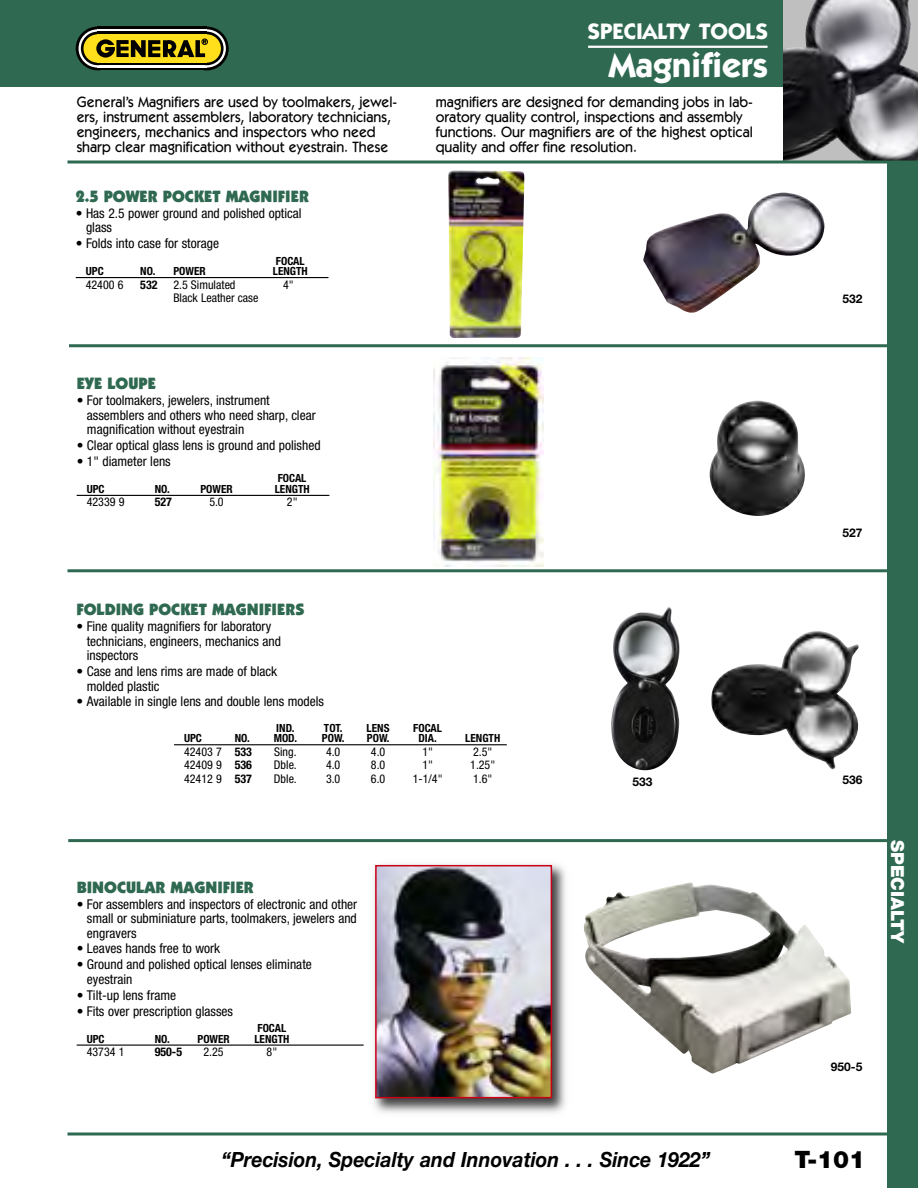
<style>
.page{position:relative;width:918px;height:1188px;background:#fff}
.page>*{position:absolute;margin:0;border:0;box-sizing:border-box;transform-origin:0 0}
.t1{font:700 34.5px "Itc Kabel";color:#fff}
.t2{font:900 24px "Helvetica Neue";color:#000}
.t3{font:700 22.5px "Itc Kabel";color:#fff}
.t4{font:italic 700 21px "Helvetica Neue";color:#000;scale:.93 1}
.t5{font:900 18px "Helvetica Neue";color:#fff}
.t6{font:900 16.5px "Itc Kabel";color:#2f6951}
.t7{font:500 15px/15px "Itc Kabel";color:#000;scale:.95 1}
.t8{font:condensed 13.5px/14.4px "Helvetica Neue";color:#000}
.t9{font:condensed 12px "Helvetica Neue";color:#000}
.t10{font:700 12px "Helvetica Neue";color:#000}
.t11{font:700 condensed 12px "Helvetica Neue";color:#000}
.t12{font:700 condensed 11.25px "Helvetica Neue";color:#000}
.s1{font-weight:700}
</style>
<div class="page">
<img style="left:448px;top:171px;width:76px;height:167px">
<div style="left:888px;top:162px;width:30px;height:1026px;background:#2f6951"></div>
<div style="left:0;top:0;width:783px;height:87px;background:#2f6951"></div>
<svg style="left:76px;top:27px;width:44px;height:43px"></svg>
<svg style="left:185px;top:27px;width:44px;height:43px"></svg>
<div style="left:98px;top:27px;width:109px;height:43px;background:#000"></div>
<svg style="left:79px;top:29px;width:38px;height:39px"></svg>
<svg style="left:188px;top:29px;width:38px;height:39px"></svg>
<svg style="left:98px;top:29px;width:109px;height:39px"></svg>
<div style="left:81px;top:32px;width:33px;height:33px;background:#000;border-radius:50%"></div>
<svg style="left:190px;top:32px;width:34px;height:33px"></svg>
<div style="left:98px;top:32px;width:109px;height:33px;background:#000"></div>
<div style="left:83px;top:34px;width:29px;height:29px;background:#ffdf1b;border-radius:50%"></div>
<div style="left:98px;top:34px;width:109px;height:29px;background:#ffdf1b"></div>
<div style="left:193px;top:34px;width:28px;height:29px;background:#ffdf1b;border-radius:50%"></div>
<svg style="left:96px;top:39px;width:19px;height:19px"></svg>
<div style="left:101px;top:44px;width:9px;height:9px;background:#ffdf1b;border-radius:50%"></div>
<svg style="left:105px;top:39px;width:103px;height:18px"></svg>
<hr style="left:588px;top:46px;width:180px;height:2px;background:#fff">
<hr style="left:68px;top:569px;width:823px;height:3px;background:#2f6951">
<img style="left:783px;top:0;width:135px;height:160px">
<hr style="left:69px;top:344px;width:821px;height:3px;background:#2f6951">
<svg style="left:68px;top:160px;width:850px;height:4px;background:#5e8a78"></svg>
<hr style="left:77px;top:495px;width:252px;height:1px;background:#000">
<img style="left:709px;top:401px;width:96px;height:115px">
<hr style="left:76px;top:277px;width:252px;height:1px;background:#000">
<img style="left:643px;top:193px;width:182px;height:120px">
<hr style="left:68px;top:839px;width:821px;height:3px;background:#2f6951">
<img style="left:433px;top:358px;width:111px;height:209px">
<img style="left:611px;top:607px;width:69px;height:164px">
<img style="left:711px;top:631px;width:148px;height:138px">
<hr style="left:174px;top:744px;width:333px;height:1px;background:#000">
<hr style="left:77px;top:1045px;width:287px;height:1px;background:#000">
<img style="left:584px;top:882px;width:267px;height:192px">
<img style="left:374px;top:864px;width:192px;height:249px">
<img style="left:378px;top:868px;width:171px;height:227px">
<div style="left:375px;top:865px;width:177px;height:233px;border:2px solid #ca0016"></div>
<svg style="left:68px;top:1132px;width:820px;height:4px;background:#628d7b"></svg>
<h3 class="t3" style="left:588px;top:18px;width:182px">SPECIALTY TOOLS</h3>
<h1 class="t1" style="left:609px;top:44px;width:161px">Magnifiers</h1>
<p class="t7" style="left:77px;top:94px;width:339px">General’s Magnifiers are used by toolmakers, jewel - ers, instrument assemblers, laboratory technicians, engineers, mechanics and inspectors who need sharp clear magnification without eyestrain. These</p>
<p class="t7" style="left:436px;top:94px;width:335px">magnifiers are designed for demanding jobs in lab - ora tory quality control, inspections and assembly functions. Our magnifiers are of the highest optical quality and offer fine resolution.</p>
<p class="t6" style="left:76px;top:186px;width:235px">2.5 POWER POCKET MAGNIFIER</p>
<p class="t8" style="left:86px;top:206px;width:217px;text-indent:-10px">• Has 2.5 power ground and polished optical glass</p>
<p class="t8" style="left:76px;top:236px;width:145px">• Folds into case for storage</p>
<p class="t12" style="left:276px;top:254px;width:30px">FOCAL</p>
<p class="t12" style="left:86px;top:264px;width:19px">UPC</p>
<p class="t12" style="left:140px;top:264px;width:67px">NO. POWER</p>
<p class="t12" style="left:273px;top:264px;width:36px">LENGTH</p>
<p class="t9" style="left:86px;top:277px;width:39px">42400 6</p>
<p class="t11" style="left:140px;top:277px;width:19px">532</p>
<p class="t9" style="left:173px;top:277px;width:64px">2.5 Simulated</p>
<p class="t9" style="left:283px;top:277px;width:12px">4"</p>
<p class="t9" style="left:173px;top:291px;width:87px">Black Leather case</p>
<p class="t10" style="left:842px;top:291px;width:22px">532</p>
<p class="t6" style="left:77px;top:373px;width:81px">EYE LOUPE</p>
<p class="t8" style="left:87px;top:393px;width:230px;text-indent:-10px">• For toolmakers, jewelers, instrument assemblers and others who need sharp, clear magnification without eyestrain</p>
<p class="t8" style="left:77px;top:438px;width:245px">• Clear optical glass lens is ground and polished</p>
<p class="t8" style="left:77px;top:454px;width:96px">• 1" diameter lens</p>
<p class="t12" style="left:278px;top:472px;width:30px">FOCAL</p>
<p class="t12" style="left:87px;top:482px;width:19px">UPC</p>
<p class="t12" style="left:155px;top:482px;width:17px">NO.</p>
<p class="t12" style="left:200px;top:482px;width:34px">POWER</p>
<p class="t12" style="left:275px;top:482px;width:36px">LENGTH</p>
<p class="t9" style="left:87px;top:495px;width:39px">42339 9</p>
<p class="t11" style="left:155px;top:495px;width:19px">527</p>
<p class="t9" style="left:209px;top:495px;width:16px">5.0</p>
<p class="t9" style="left:287px;top:495px;width:12px">2"</p>
<p class="t6" style="left:76px;top:600px;width:230px">FOLDING POCKET MAGNIFIERS</p>
<p class="t8" style="left:87px;top:619px;width:196px;text-indent:-10px">• Fine quality magnifiers for laboratory technicians, engineers, mechanics and inspectors</p>
<p class="t8" style="left:87px;top:664px;width:192px;text-indent:-10px">• Case and lens rims are made of black molded plastic</p>
<p class="t8" style="left:76px;top:694px;width:249px">• Available in single lens and double lens models</p>
<p class="t12" style="left:276px;top:721px;width:20px">IND.</p>
<p class="t12" style="left:324px;top:721px;width:20px">TOT.</p>
<p class="t12" style="left:367px;top:721px;width:24px">LENS</p>
<p class="t12" style="left:413px;top:721px;width:30px">FOCAL</p>
<p class="t12" style="left:184px;top:731px;width:19px">UPC</p>
<p class="t12" style="left:235px;top:731px;width:64px">NO. MOD.</p>
<p class="t12" style="left:322px;top:731px;width:24px">POW.</p>
<p class="t12" style="left:367px;top:731px;width:24px">POW.</p>
<p class="t12" style="left:418px;top:731px;width:20px">DIA.</p>
<p class="t12" style="left:465px;top:731px;width:36px">LENGTH</p>
<p class="t9" style="left:184px;top:745px;width:69px">42403 7 <span class="s1">533</span></p>
<p class="t9" style="left:274px;top:745px;width:24px">Sing.</p>
<p class="t9" style="left:326px;top:745px;width:16px">4.0</p>
<p class="t9" style="left:371px;top:745px;width:16px">4.0</p>
<p class="t9" style="left:422px;top:745px;width:12px">1"</p>
<p class="t9" style="left:473px;top:745px;width:21px">2.5"</p>
<p class="t9" style="left:184px;top:758px;width:69px">42409 9 <span class="s1">536</span></p>
<p class="t9" style="left:274px;top:758px;width:24px">Dble.</p>
<p class="t9" style="left:326px;top:758px;width:16px">4.0</p>
<p class="t9" style="left:371px;top:758px;width:16px">8.0</p>
<p class="t9" style="left:422px;top:758px;width:12px">1"</p>
<p class="t9" style="left:470px;top:758px;width:27px">1.25"</p>
<p class="t9" style="left:184px;top:772px;width:69px">42412 9 <span class="s1">537</span></p>
<p class="t9" style="left:274px;top:772px;width:24px">Dble.</p>
<p class="t9" style="left:326px;top:772px;width:16px">3.0</p>
<p class="t9" style="left:371px;top:772px;width:16px">6.0</p>
<p class="t9" style="left:413px;top:772px;width:31px">1-1/4"</p>
<p class="t9" style="left:473px;top:772px;width:21px">1.6"</p>
<p class="t6" style="left:77px;top:877px;width:179px">BINOCULAR MAGNIFIER</p>
<p class="t8" style="left:87px;top:897px;width:272px;text-align:justify;text-indent:-10px">• For assemblers and inspectors of electronic and other small or subminiature parts, toolmakers, jewelers and engravers</p>
<p class="t8" style="left:77px;top:941px;width:145px">• Leaves hands free to work</p>
<p class="t8" style="left:87px;top:957px;width:226px;text-indent:-10px">• Ground and polished optical lenses elim inate eyestrain</p>
<p class="t8" style="left:77px;top:988px;width:101px">• Tilt-up lens frame</p>
<p class="t8" style="left:77px;top:1004px;width:158px">• Fits over prescription glasses</p>
<p class="t12" style="left:258px;top:1021px;width:30px">FOCAL</p>
<p class="t12" style="left:87px;top:1032px;width:19px">UPC</p>
<p class="t12" style="left:155px;top:1032px;width:17px">NO.</p>
<p class="t12" style="left:197px;top:1032px;width:34px">POWER</p>
<p class="t12" style="left:254px;top:1032px;width:36px">LENGTH</p>
<p class="t9" style="left:87px;top:1045px;width:39px">43734 1</p>
<p class="t11" style="left:155px;top:1045px;width:29px">950-5</p>
<p class="t9" style="left:204px;top:1045px;width:22px">2.25</p>
<p class="t9" style="left:267px;top:1045px;width:12px">8"</p>
<p class="t10" style="left:842px;top:525px;width:22px">527</p>
<p class="t10" style="left:632px;top:774px;width:22px">533</p>
<p class="t10" style="left:842px;top:772px;width:22px">536</p>
<h3 class="t5" style="left:908px;top:840px;width:106px;rotate:90deg">SPECIALTY</h3>
<p class="t10" style="left:831px;top:1059px;width:33px">950-5</p>
<h3 class="t4" style="left:221px;top:1146px;width:527px">“Precision, Specialty and Innovation . . . Since 1922”</h3>
<h2 class="t2" style="left:795px;top:1145px;width:72px">T-101</h2>
</div>
